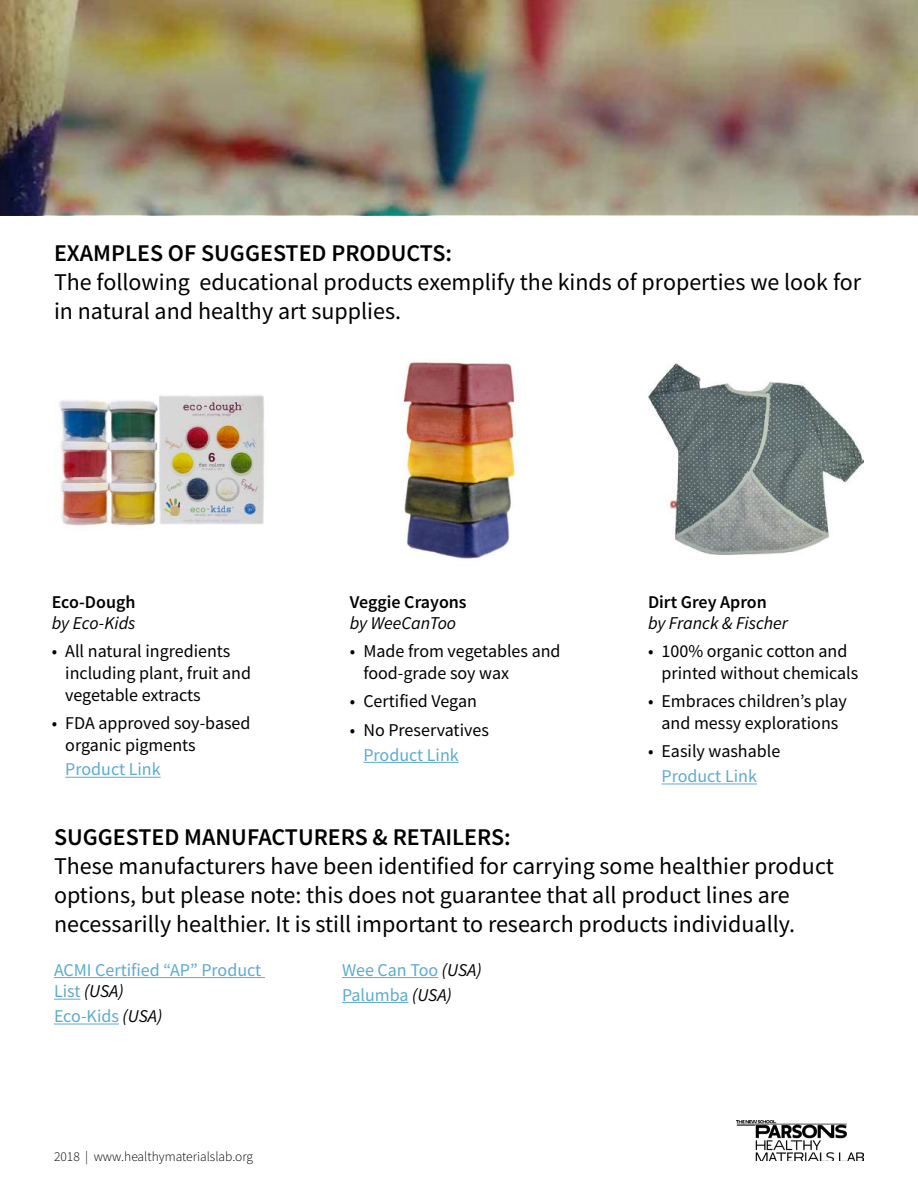
<style>
.page{position:relative;width:918px;height:1188px;background:#fff}
.page>*{position:absolute;margin:0;border:0;box-sizing:border-box;transform-origin:0 0}
.t1{font:24px/28.8px "Source Sans Pro";color:#000}
.t2{font:600 24px "Source Sans Pro";color:#000}
.t3{font:18px/21.6px "Source Sans Pro";color:#000}
.t4{font:18px/21.6px "Source Sans Pro";color:#5daacf}
.t5{font:italic 18px "Source Sans Pro";color:#000}
.t6{font:600 18px "Source Sans Pro";color:#000}
.t7{font:300 13.5px "Source Sans Pro";color:#000}
.s1{font-style:italic;color:#000}
</style>
<div class="page">
<img style="left:737px;top:1120px;width:127px;height:41px">
<img style="left:0;top:0;width:918px;height:214px">
<hr style="left:54px;top:977px;width:211px;height:1px;background:#5daacf">
<svg style="left:54px;top:999px;width:26px;height:1px"></svg>
<hr style="left:54px;top:1024px;width:65px;height:1px;background:#5daacf">
<hr style="left:342px;top:977px;width:96px;height:1px;background:#5daacf">
<hr style="left:342px;top:1002px;width:67px;height:1px;background:#5daacf">
<hr style="left:65px;top:777px;width:96px;height:1px;background:#5daacf">
<hr style="left:363px;top:762px;width:96px;height:1px;background:#5daacf">
<hr style="left:662px;top:784px;width:95px;height:1px;background:#5daacf">
<img style="left:401px;top:361px;width:118px;height:198px">
<img style="left:648px;top:364px;width:216px;height:190px">
<img style="left:54px;top:395px;width:211px;height:131px">
<p class="t2" style="left:54px;top:237px;width:400px">EXAMPLES OF SUGGESTED PRODUCTS:</p>
<p class="t1" style="left:54px;top:267px;width:809px">The following educational products exemplify the kinds of properties we look for in natural and healthy art supplies.</p>
<p class="t6" style="left:52px;top:590px;width:85px">Eco-Dough</p>
<p class="t5" style="left:52px;top:612px;width:85px">by Eco-Kids</p>
<p class="t3" style="left:65px;top:641px;width:187px;text-indent:-14px">• All natural ingredients including plant, fruit and vegetable extracts</p>
<p class="t3" style="left:65px;top:712px;width:187px;text-indent:-14px">• FDA approved soy-based organic pigments</p>
<p class="t4" style="left:65px;top:759px;width:97px">Product Link</p>
<p class="t6" style="left:350px;top:590px;width:118px">Veggie Crayons</p>
<p class="t5" style="left:350px;top:612px;width:108px">by WeeCanToo</p>
<p class="t3" style="left:363px;top:641px;width:199px;text-indent:-14px">• Made from vegetables and food-grade soy wax</p>
<p class="t3" style="left:350px;top:691px;width:129px">• Certified Vegan</p>
<p class="t3" style="left:350px;top:719px;width:141px">• No Preservatives</p>
<p class="t4" style="left:363px;top:744px;width:97px">Product Link</p>
<p class="t6" style="left:648px;top:590px;width:120px">Dirt Grey Apron</p>
<p class="t5" style="left:648px;top:612px;width:142px">by Franck &amp; Fischer</p>
<p class="t3" style="left:662px;top:641px;width:198px;text-indent:-14px">• 100% organic cotton and printed without chemicals</p>
<p class="t3" style="left:648px;top:691px;width:200px;text-align:center">• Embraces children’s play and messy explorations</p>
<p class="t3" style="left:648px;top:740px;width:134px">• Easily washable</p>
<p class="t4" style="left:662px;top:765px;width:97px">Product Link</p>
<p class="t2" style="left:54px;top:822px;width:458px">SUGGESTED MANUFACTURERS &amp; RETAILERS:</p>
<p class="t1" style="left:54px;top:852px;width:781px">These manufacturers have been identified for carrying some healthier product options, but please note: this does not guarantee that all product lines are necessarilly healthier. It is still important to research products individually.</p>
<p class="t4" style="left:54px;top:959px;width:209px">ACMI Certified “AP” Product<br>List <span class="s1">(USA)</span></p>
<p class="t4" style="left:54px;top:1005px;width:110px">Eco-Kids <span class="s1">(USA)</span></p>
<p class="t4" style="left:342px;top:957px;width:141px;line-height:24.9px">Wee Can Too <span class="s1">(USA)<br></span>Palumba <span class="s1">(USA)</span></p>
<p class="t7" style="left:54px;top:1148px;width:201px">2018 | www.healthymaterialslab.org</p>
</div>
